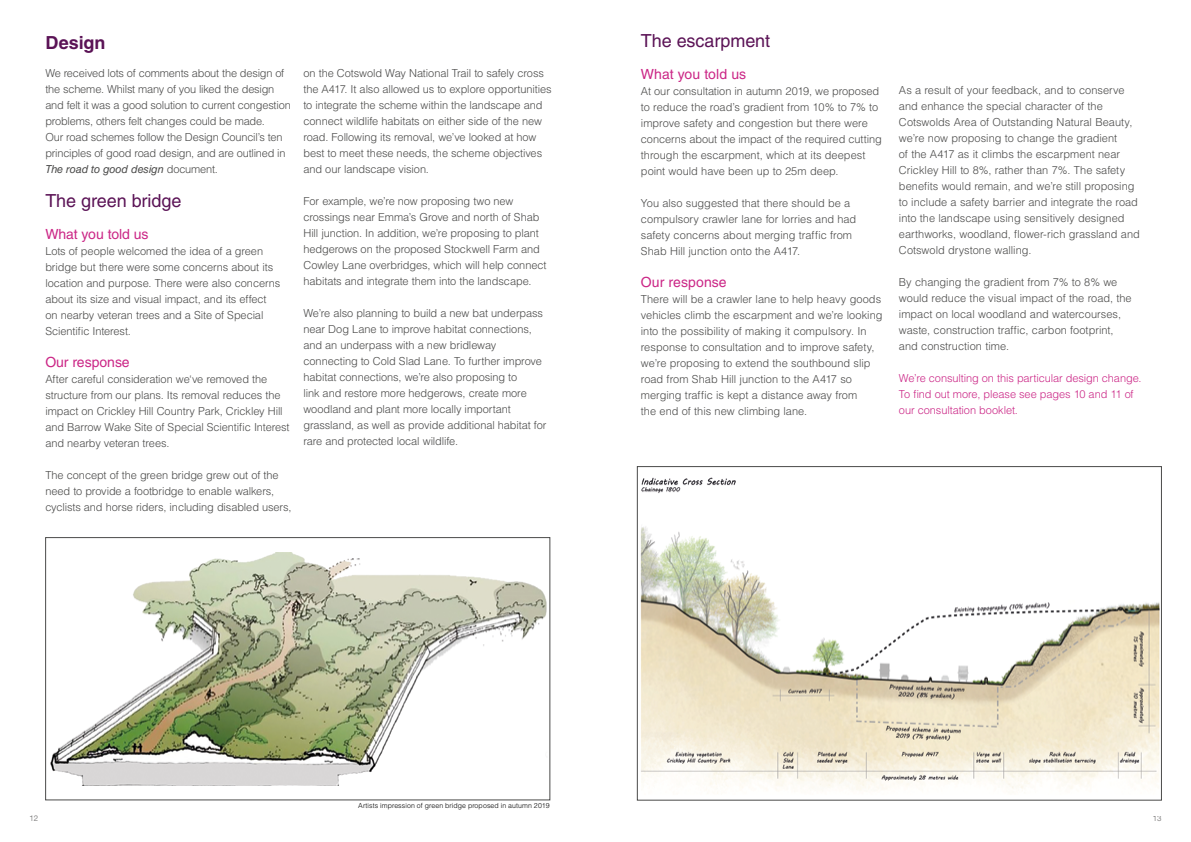
<style>
.page{position:relative;width:1191px;height:842px;background:#fff}
.page>*{position:absolute;margin:0;border:0;box-sizing:border-box;transform-origin:0 0}
.t1{font:18px "Helvetica LT Std";letter-spacing:-.005em;color:#5b1356}
.t2{font:700 18px "Helvetica LT Std";letter-spacing:-.005em;color:#5b1356}
.t3{font:14px "Helvetica LT Std";color:#cb2686}
.t4{font:300 11px/16px "Helvetica LT Std";letter-spacing:-.005em;color:#4a4a49}
.t5{font:300 11px/16px "Helvetica LT Std";letter-spacing:-.01em;color:#cb2686}
.t6{font:8px "Helvetica Neue LT Com";color:#898888}
.t7{font:300 7px "Helvetica LT Std";letter-spacing:.01em;color:#000}
.s1{font-weight:400;font-style:italic}
</style>
<div class="page">
<img style="left:636px;top:466px;width:526px;height:335px">
<img style="left:50px;top:553px;width:497px;height:233px">
<div style="left:45px;top:537px;width:505px;height:263px;border:1px solid #4a4a49"></div>
<img style="left:639px;top:468px;width:520px;height:330px">
<h1 class="t2" style="left:46px;top:31px;width:61px">Design</h1>
<p class="t4" style="left:45px;top:65px;width:247px">We received lots of comments about the design of the scheme. Whilst many of you liked the design and felt it was a good solution to current congestion problems, others felt changes could be made.<br>Our road schemes follow the Design Council’s ten principles of good road design, and are outlined in <span class="s1">The road to good design</span> document.</p>
<h1 class="t1" style="left:45px;top:190px;width:138px">The green bridge</h1>
<p class="t3" style="left:45px;top:226px;width:105px">What you told us</p>
<p class="t4" style="left:45px;top:243px;width:236px">Lots of people welcomed the idea of a green bridge but there were some concerns about its location and purpose. There were also concerns about its size and visual impact, and its effect on nearby veteran trees and a Site of Special Scientific Interest.</p>
<p class="t3" style="left:45px;top:354px;width:86px">Our response</p>
<p class="t4" style="left:45px;top:371px;width:246px">After careful consideration we‘ve removed the structure from our plans. Its removal reduces the impact on Crickley Hill Country Park, Crickley Hill and Barrow Wake Site of Special Scientific Interest and nearby veteran trees.</p>
<p class="t4" style="left:45px;top:467px;width:248px">The concept of the green bridge grew out of the need to provide a footbridge to enable walkers, cyclists and horse riders, including disabled users,</p>
<p class="t4" style="left:303px;top:64px;width:250px">on the Cotswold Way National Trail to safely cross the A417. It also allowed us to explore opportunities to integrate the scheme within the landscape and connect wildlife habitats on either side of the new road. Following its removal, we’ve looked at how best to meet these needs, the scheme objectives and our landscape vision.</p>
<p class="t4" style="left:303px;top:193px;width:244px">For example, we’re now proposing two new crossings near Emma’s Grove and north of Shab Hill junction. In addition, we’re proposing to plant hedgerows on the proposed Stockwell Farm and Cowley Lane overbridges, which will help connect habitats and integrate them into the landscape.</p>
<p class="t4" style="left:303px;top:305px;width:245px">We’re also planning to build a new bat underpass near Dog Lane to improve habitat connections, and an underpass with a new bridleway connecting to Cold Slad Lane. To further improve habitat connections, we’re also proposing to<br>link and restore more hedgerows, create more woodland and plant more locally important grassland, as well as provide additional habitat for rare and protected local wildlife.</p>
<h1 class="t1" style="left:641px;top:30px;width:131px">The escarpment</h1>
<p class="t3" style="left:641px;top:66px;width:107px">What you told us</p>
<p class="t4" style="left:641px;top:83px;width:242px">At our consultation in autumn 2019, we proposed to reduce the road’s gradient from 10% to 7% to improve safety and congestion but there were concerns about the impact of the required cutting through the escarpment, which at its deepest point would have been up to 25m deep.</p>
<p class="t4" style="left:641px;top:195px;width:217px">You also suggested that there should be a compulsory crawler lane for lorries and had safety concerns about merging traffic from Shab Hill junction onto the A417.</p>
<p class="t3" style="left:641px;top:274px;width:87px">Our response</p>
<p class="t4" style="left:641px;top:291px;width:243px">There will be a crawler lane to help heavy goods vehicles climb the escarpment and we’re looking into the possibility of making it compulsory. In response to consultation and to improve safety, we’re proposing to extend the southbound slip road from Shab Hill junction to the A417 so merging traffic is kept a distance away from<br>the end of this new climbing lane.</p>
<p class="t4" style="left:899px;top:82px;width:242px">As a result of your feedback, and to conserve and enhance the special character of the Cotswolds Area of Outstanding Natural Beauty, we’re now proposing to change the gradient<br>of the A417 as it climbs the escarpment near Crickley Hill to 8%, rather than 7%. The safety benefits would remain, and we’re still proposing to include a safety barrier and integrate the road into the landscape using sensitively designed earthworks, woodland, flower-rich grassland and Cotswold drystone walling.</p>
<p class="t4" style="left:899px;top:274px;width:234px">By changing the gradient from 7% to 8% we would reduce the visual impact of the road, the impact on local woodland and watercourses, waste, construction traffic, carbon footprint, and construction time.</p>
<p class="t5" style="left:899px;top:370px;width:244px">We’re consulting on this particular design change.<br>To find out more, please see pages 10 and 11 of our consultation booklet.</p>
<p class="t7" style="left:358px;top:801px;width:193px">Artists impression of green bridge proposed in autumn 2019</p>
<p class="t6" style="left:30px;top:813px;width:10px">12</p>
<p class="t6" style="left:1152px;top:813px;width:10px">13</p>
</div>
